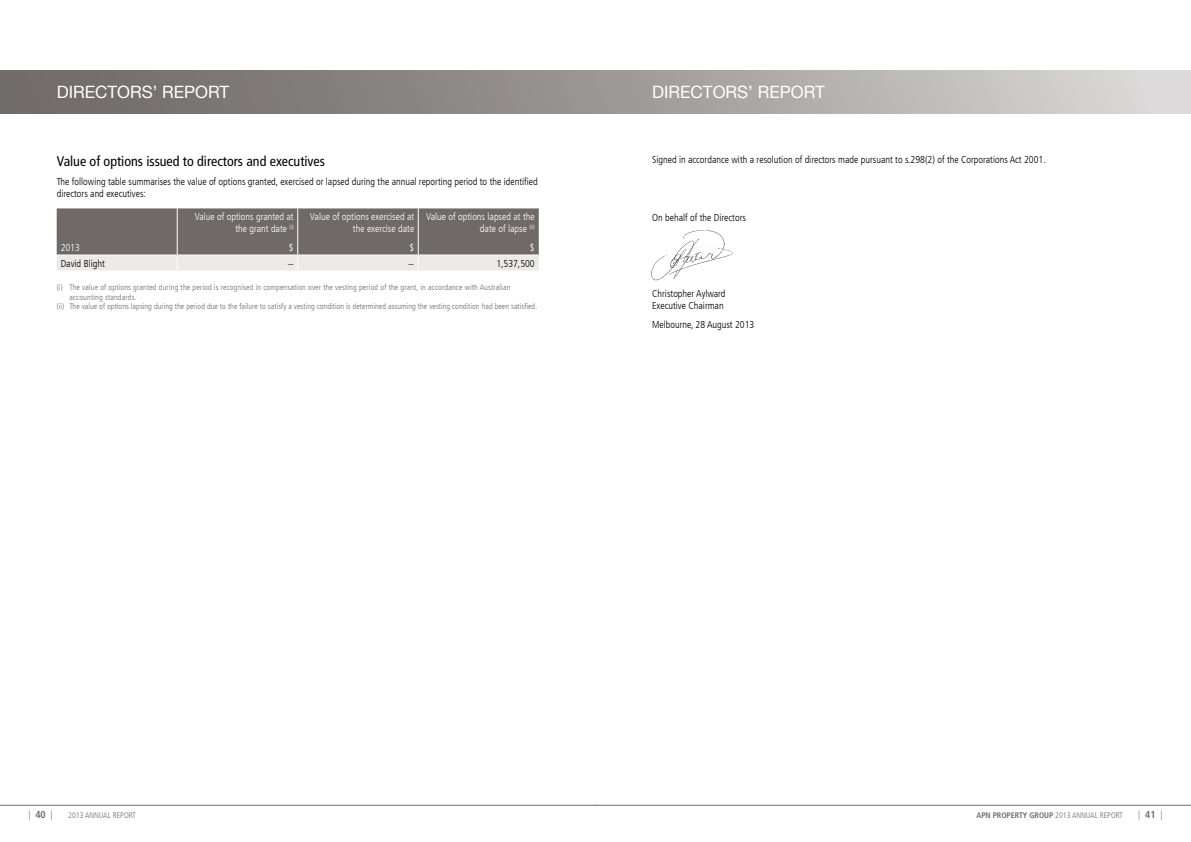
<style>
.page{position:relative;width:1191px;height:842px;background:#fff}
.page>*{position:absolute;margin:0;border:0;box-sizing:border-box;transform-origin:0 0}
.t1{font:17px "Helvetica Neue";color:#fff}
.t2{font:condensed 14px "Frutiger LT";color:#000}
.t3{font:300 condensed 10px/12px "Frutiger LT";color:#000}
.t4{font:300 condensed 10px/12px "Frutiger LT";color:#fff;text-align:right}
.t5{font:300 condensed 10px "Frutiger LT";color:#6f6a69}
.t6{font:300 condensed 8px "Frutiger LT";letter-spacing:.005em;color:#6f6a69}
.t7{font:700 condensed 8px "Frutiger LT";color:#6f6a69}
.s1{font-weight:700}
.s2{font-weight:300}
</style>
<div class="page">
<hr style="left:0;top:805px;width:595px;height:1px;background:#6f6a69">
<div style="left:0;top:71px;width:595px;height:42px;background:linear-gradient(to right,#6d6867,#989493)"></div>
<hr style="left:595px;top:805px;width:596px;height:1px;background:#6f6a69">
<div style="left:595px;top:71px;width:596px;height:42px;background:linear-gradient(to right,#999595,#dfdddd)"></div>
<svg style="left:57px;top:208px;width:482px;height:62px;background:#908b8b"></svg>
<img style="left:651px;top:230px;width:82px;height:50px">
<h1 class="t1" style="left:57px;top:82px;width:174px">DIRECTORS’ REPORT</h1>
<h1 class="t1" style="left:652px;top:82px;width:174px">DIRECTORS’ REPORT</h1>
<h2 class="t2" style="left:57px;top:153px;width:270px">Value of options issued to directors and executives</h2>
<p class="t3" style="left:57px;top:176px;width:482px">The following table summarises the value of options granted, exercised or lapsed during the annual reporting period to the identified directors and executives:</p>
<p class="t3" style="left:652px;top:154px;width:395px">Signed in accordance with a resolution of directors made pursuant to s.298(2) of the Corporations Act 2001.</p>
<p class="t4" style="left:61px;top:242px;width:21px">2013</p>
<p class="t4" style="left:195px;top:211px;width:100px">Value of options granted at the grant date <sup>(i)</sup></p>
<p class="t4" style="left:289px;top:242px;width:6px">$</p>
<p class="t4" style="left:310px;top:211px;width:106px">Value of options exercised at the exercise date</p>
<p class="t4" style="left:409px;top:242px;width:6px">$</p>
<p class="t4" style="left:426px;top:211px;width:110px">Value of options lapsed at the date of lapse <sup>(ii)</sup></p>
<p class="t4" style="left:530px;top:242px;width:6px">$</p>
<p class="t3" style="left:652px;top:211px;width:95px">On behalf of the Directors</p>
<p class="t3" style="left:61px;top:257px;width:46px">David Blight</p>
<p class="t3" style="left:288px;top:257px;width:7px">−</p>
<p class="t3" style="left:408px;top:257px;width:7px">−</p>
<p class="t3" style="left:496px;top:257px;width:40px">1,537,500</p>
<p class="t6" style="left:57px;top:283px;width:455px">(i) The value of options granted during the period is recognised in compensation over the vesting period of the grant, in accordance with Australian</p>
<p class="t6" style="left:69px;top:293px;width:68px">accounting standards.</p>
<p class="t6" style="left:57px;top:302px;width:482px">(ii) The value of options lapsing during the period due to the failure to satisfy a vesting condition is determined assuming the vesting condition had been satisfied.</p>
<p class="t3" style="left:652px;top:287px;width:75px">Christopher Aylward<br>Executive Chairman</p>
<p class="t3" style="left:652px;top:319px;width:104px">Melbourne, 28 August 2013</p>
<p class="t5" style="left:28px;top:809px;width:26px">| <span class="s1">40</span> |</p>
<p class="t6" style="left:68px;top:811px;width:69px">2013 ANNUAL REPORT</p>
<p class="t7" style="left:976px;top:811px;width:148px">APN PROPERTY GROUP <span class="s2">2013 ANNUAL REPORT</span></p>
<p class="t5" style="left:1138px;top:809px;width:26px">| <span class="s1">41</span> |</p>
</div>
